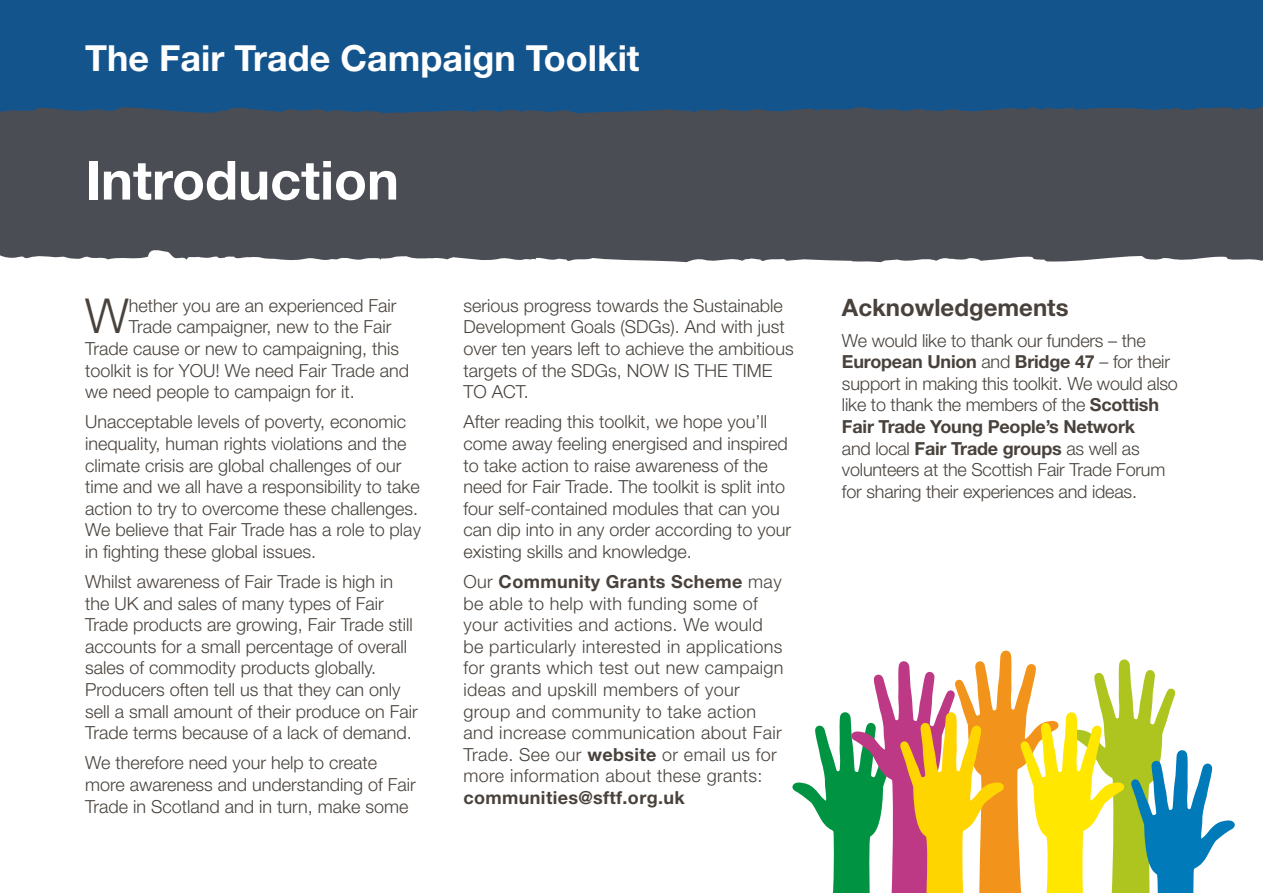
<style>
.page{position:relative;width:1263px;height:893px;background:#fff}
.page>*{position:absolute;margin:0;border:0;box-sizing:border-box;transform-origin:0 0}
.t1{font:700 54px "Helvetica Neue";color:#fff}
.t2{font:300 48.3px "Helvetica Neue";color:#49423c}
.t3{font:700 36px "Helvetica Neue";color:#fff}
.t4{font:700 24px "Helvetica Neue";color:#49423c}
.t5{font:300 18px/21.6px "Helvetica Neue";color:#49423c}
.t6{font:300 18px/21.6px "Helvetica Neue";letter-spacing:.02em;color:#49423c}
.t7{font:700 18px "Helvetica Neue";letter-spacing:.02em;color:#49423c}
.s1{font-weight:700}
</style>
<div class="page">
<div style="left:0;top:114px;width:1263px;height:149px;background:#4a4d54"></div>
<div style="left:0;top:0;width:1263px;height:114px;background:#14548d"></div>
<svg style="left:792px;top:650px;width:443px;height:243px"></svg>
<h3 class="t3" style="left:85px;top:36px;width:556px">The Fair Trade Campaign Toolkit</h3>
<h1 class="t1" style="left:85px;top:147px;width:315px">Introduction</h1>
<h2 class="t2" style="left:85px;top:287px;width:45px">W</h2>
<p class="t5" style="left:129px;top:294px;width:269px">hether you are an experienced Fair</p>
<p class="t5" style="left:129px;top:316px;width:264px">Trade campaigner, new to the Fair</p>
<p class="t5" style="left:85px;top:337px;width:316px">Trade cause or new to campaigning, this</p>
<p class="t5" style="left:85px;top:359px;width:326px">toolkit is for YOU! We need Fair Trade and</p>
<p class="t5" style="left:85px;top:381px;width:271px">we need people to campaign for it.</p>
<p class="t5" style="left:85px;top:411px;width:337px">Unacceptable levels of poverty, economic inequality, human rights violations and the climate crisis are global challenges of our time and we all have a responsibility to take action to try to overcome these challenges.<br>We believe that Fair Trade has a role to play in fighting these global issues.</p>
<p class="t5" style="left:85px;top:570px;width:334px">Whilst awareness of Fair Trade is high in the UK and sales of many types of Fair Trade products are growing, Fair Trade still accounts for a small percentage of overall sales of commodity products globally.<br>Producers often tell us that they can only sell a small amount of their produce on Fair Trade terms because of a lack of demand.</p>
<p class="t5" style="left:85px;top:752px;width:332px">We therefore need your help to create more awareness and understanding of Fair<br>Trade in Scotland and in turn, make some</p>
<p class="t5" style="left:463px;top:294px;width:332px">serious progress towards the Sustainable Development Goals (SDGs). And with just over ten years left to achieve the ambitious targets of the SDGs, NOW IS THE TIME TO ACT.</p>
<p class="t5" style="left:463px;top:411px;width:329px">After reading this toolkit, we hope you’ll come away feeling energised and inspired to take action to raise awareness of the need for Fair Trade. The toolkit is split into four self-contained modules that can you can dip into in any order according to your existing skills and knowledge.</p>
<p class="t6" style="left:463px;top:570px;width:322px">Our <span class="s1">Community Grants Scheme</span> may be able to help with funding some of your activities and actions. We would be particularly interested in applications for grants which test out new campaign ideas and upskill members of your group and community to take action and increase communication about Fair Trade. See our <span class="s1">website</span> or email us for more information about these grants:</p>
<p class="t7" style="left:463px;top:786px;width:223px">communities@sftf.org.uk</p>
<h3 class="t4" style="left:842px;top:293px;width:228px">Acknowledgements</h3>
<p class="t5" style="left:842px;top:329px;width:337px">We would like to thank our funders – the <span class="s1">European Union</span> and <span class="s1">Bridge 47</span> – for their support in making this toolkit. We would also like to thank the members of the <span class="s1">Scottish Fair Trade Young People’s Network<br></span>and local <span class="s1">Fair Trade groups</span> as well as volunteers at the Scottish Fair Trade Forum for sharing their experiences and ideas.</p>
</div>
